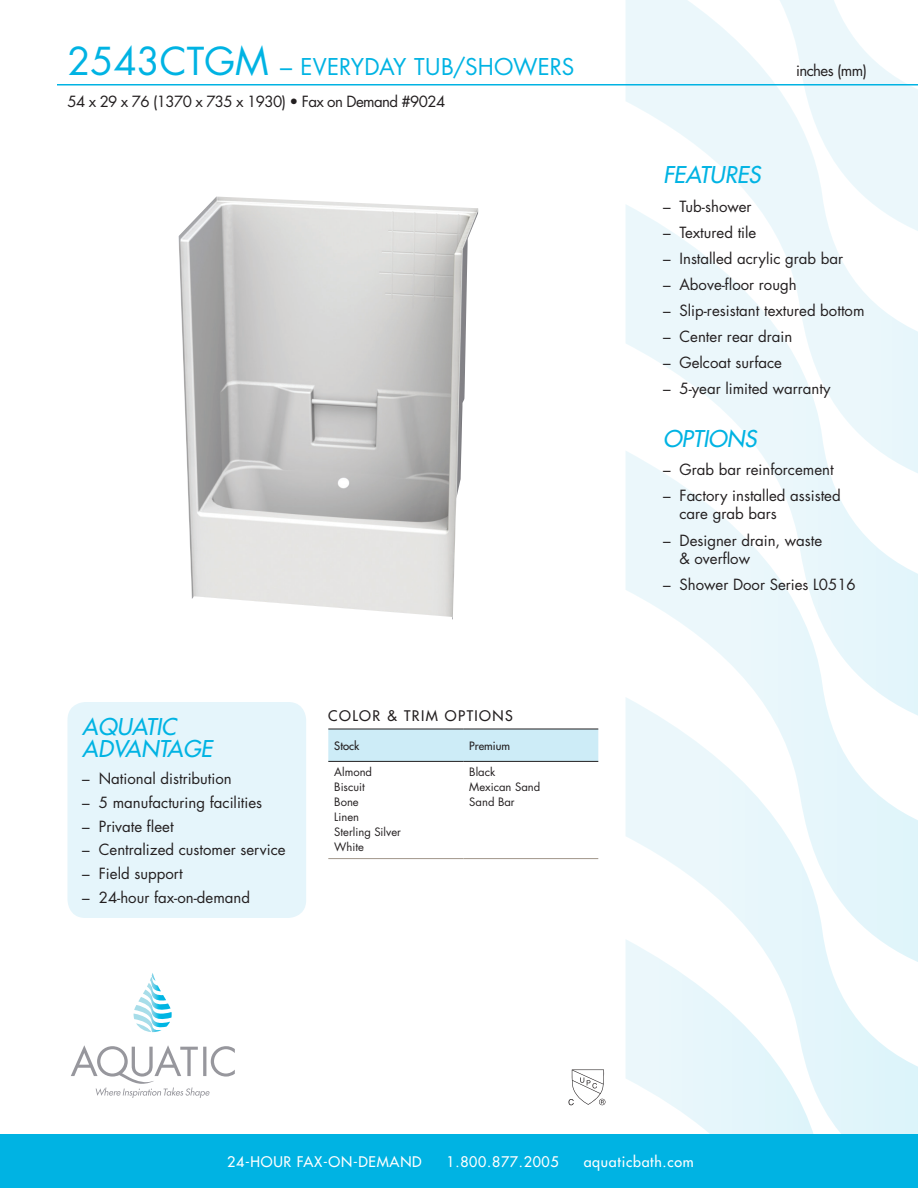
<style>
.page{position:relative;width:918px;height:1188px;background:#fff}
.page>*{position:absolute;margin:0;border:0;box-sizing:border-box;transform-origin:0 0}
.FEATURES{font:italic 22.5px/22.5px "Futura";color:#00b3e3}
.Tub_Name{font:22.5px "Futura";letter-spacing:.005em;color:#00b3e3}
.features_copy{font:15px/18px "Futura";color:#231f20}
.Black_Model_Specs{font:15px "Futura";letter-spacing:-.04em;color:#231f20}
.t1{font:14.25px "Futura";letter-spacing:.05em;color:#fff}
.Table_head{font:14.25px "Futura";letter-spacing:.1em;color:#231f20}
.colors_trim_body{font:11.25px "Futura";color:#231f20}
.table_body{font:11.25px "Futura";color:#231f20}
.s1{font-size:37.5px}
.s2{font-size:24px}
</style>
<div class="page">
<svg style="left:626px;top:0;width:146px;height:204px"></svg>
<svg style="left:626px;top:204px;width:292px;height:246px"></svg>
<svg style="left:626px;top:450px;width:292px;height:247px"></svg>
<svg style="left:626px;top:697px;width:292px;height:437px"></svg>
<svg style="left:626px;top:939px;width:203px;height:195px"></svg>
<svg style="left:772px;top:0;width:146px;height:238px"></svg>
<div style="left:0;top:1134px;width:918px;height:54px;background:#00b3e3"></div>
<svg style="left:133px;top:973px;width:39px;height:59px"></svg>
<svg style="left:71px;top:1045px;width:164px;height:53px"></svg>
<hr style="left:57px;top:84px;width:861px;height:2px;background:#00b3e3">
<svg style="left:569px;top:1070px;width:36px;height:35px"></svg>
<div style="left:68px;top:702px;width:238px;height:216px;background:#e5f5fb;border-radius:18px"></div>
<div style="left:328px;top:730px;width:270px;height:31px;background:#cdecf7"></div>
<hr style="left:328px;top:729px;width:135px;height:1px;background:#231f20">
<hr style="left:463px;top:729px;width:135px;height:1px;background:#231f20">
<hr style="left:328px;top:761px;width:135px;height:1px;background:#231f20">
<hr style="left:463px;top:761px;width:135px;height:1px;background:#231f20">
<hr style="left:328px;top:858px;width:135px;height:1px;background:#a19689">
<hr style="left:463px;top:858px;width:135px;height:1px;background:#a19689">
<img style="left:178px;top:197px;width:300px;height:423px">
<p class="Tub_Name" style="left:68px;top:51px;width:508px"><span class="s1">2543CTGM</span> <span class="s2">–</span> EVERYDAY TUB/SHOWERS</p>
<p class="Black_Model_Specs" style="left:68px;top:91px;width:379px">54 x 29 x 76 (1370 x 735 x 1930) • Fax on Demand #9024</p>
<p class="FEATURES" style="left:82px;top:715px;width:131px">AQUATIC<br>ADVANTAGE</p>
<p class="features_copy" style="left:82px;top:769px;width:151px">– National distribution</p>
<p class="features_copy" style="left:82px;top:793px;width:181px">– 5 manufacturing facilities</p>
<p class="features_copy" style="left:82px;top:817px;width:93px">– Private fleet</p>
<p class="features_copy" style="left:82px;top:841px;width:205px">– Centralized customer service</p>
<p class="features_copy" style="left:82px;top:865px;width:102px">– Field support</p>
<p class="features_copy" style="left:82px;top:888px;width:169px">– 24-hour fax-on-demand</p>
<p class="Table_head" style="left:328px;top:706px;width:186px">COLOR &amp; TRIM OPTIONS</p>
<p class="table_body" style="left:334px;top:738px;width:26px">Stock</p>
<p class="table_body" style="left:469px;top:738px;width:42px">Premium</p>
<p class="colors_trim_body" style="left:334px;top:764px;width:39px">Almond</p>
<p class="colors_trim_body" style="left:334px;top:779px;width:32px">Biscuit</p>
<p class="colors_trim_body" style="left:334px;top:794px;width:26px">Bone</p>
<p class="colors_trim_body" style="left:334px;top:809px;width:26px">Linen</p>
<p class="colors_trim_body" style="left:334px;top:824px;width:68px">Sterling Silver</p>
<p class="colors_trim_body" style="left:334px;top:839px;width:31px">White</p>
<p class="colors_trim_body" style="left:469px;top:764px;width:28px">Black</p>
<p class="colors_trim_body" style="left:469px;top:779px;width:72px">Mexican Sand</p>
<p class="colors_trim_body" style="left:469px;top:794px;width:47px">Sand Bar</p>
<p class="Black_Model_Specs" style="left:796px;top:60px;width:72px">inches (mm)</p>
<p class="FEATURES" style="left:663px;top:163px;width:99px">FEATURES</p>
<p class="features_copy" style="left:663px;top:197px;width:90px">– Tub-shower</p>
<p class="features_copy" style="left:663px;top:223px;width:95px">– Textured tile</p>
<p class="features_copy" style="left:663px;top:249px;width:182px">– Installed acrylic grab bar</p>
<p class="features_copy" style="left:663px;top:275px;width:135px">– Above-floor rough</p>
<p class="features_copy" style="left:663px;top:301px;width:203px">– Slip-resistant textured bottom</p>
<p class="features_copy" style="left:663px;top:327px;width:131px">– Center rear drain</p>
<p class="features_copy" style="left:663px;top:353px;width:121px">– Gelcoat surface</p>
<p class="features_copy" style="left:663px;top:380px;width:169px">– 5-year limited warranty</p>
<p class="FEATURES" style="left:663px;top:427px;width:95px">OPTIONS</p>
<p class="features_copy" style="left:663px;top:461px;width:172px">– Grab bar reinforcement</p>
<p class="features_copy" style="left:680px;top:487px;width:163px;text-indent:-16px">– Factory installed assisted care grab bars</p>
<p class="features_copy" style="left:680px;top:531px;width:144px;text-indent:-16px">– Designer drain, waste &amp; overflow</p>
<p class="features_copy" style="left:663px;top:575px;width:194px">– Shower Door Series L0516</p>
<p class="t1" style="left:227px;top:1153px;width:196px">24-HOUR FAX-ON-DEMAND</p>
<p class="t1" style="left:447px;top:1153px;width:114px">1.800.877.2005</p>
<p class="t1" style="left:584px;top:1153px;width:112px">aquaticbath.com</p>
</div>
